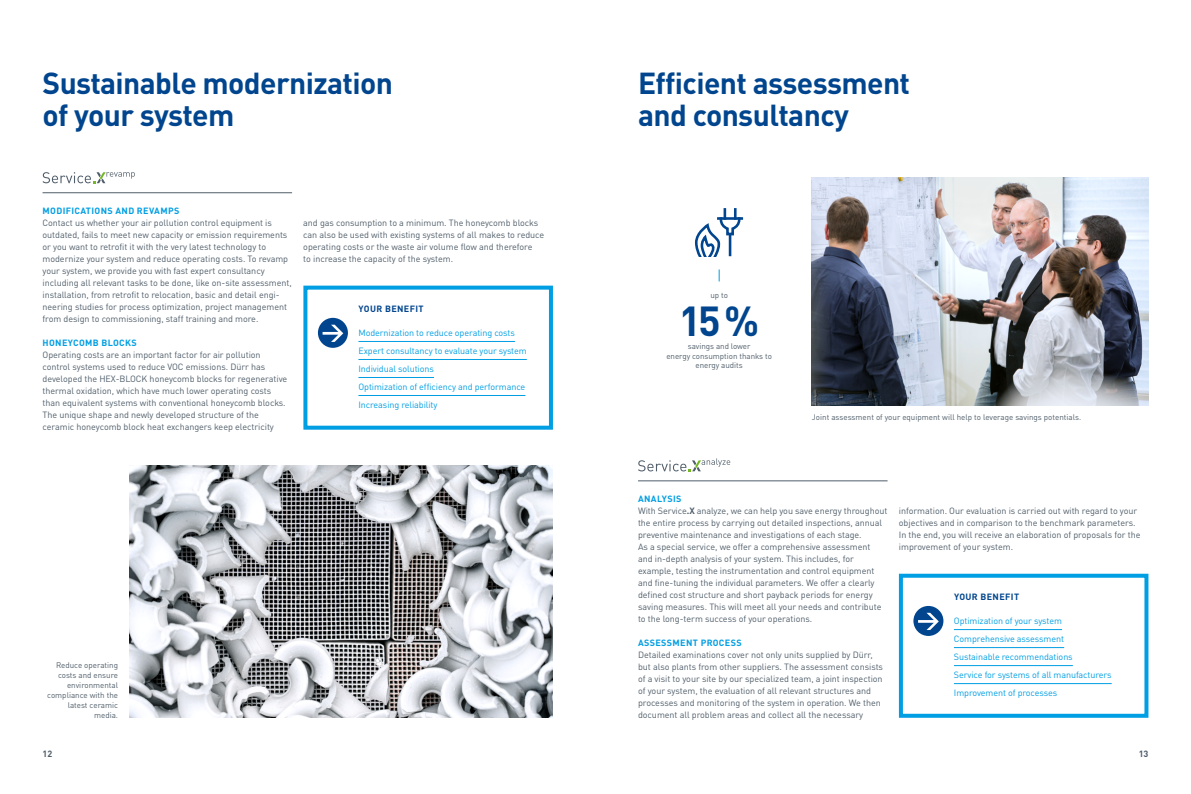
<style>
.page{position:relative;width:1191px;height:794px;background:#fff}
.page>*{position:absolute;margin:0;border:0;box-sizing:border-box;transform-origin:0 0}
.t1{font:700 41.4px "DIN Pro";color:#00458e}
.t2{font:700 30px/32px "DIN Pro";letter-spacing:-.02em;color:#00458e}
.t3{font:9px/12px "DIN Pro";letter-spacing:-.005em;color:#505e6a}
.t4{font:9px/18px "DIN Pro";letter-spacing:-.01em;color:#009ee3}
.t5{font:700 9px "DIN Pro";letter-spacing:.04em;color:#009ee3}
.t6{font:700 9px "DIN Pro";letter-spacing:.04em;color:#00458e}
.t7{font:700 9px "DIN Pro";color:#505e6a}
.t8{font:8px/10px "DIN Pro";color:#505e6a;text-align:center}
.s1{font-weight:700;color:#009ee3}
.s2{font-weight:700}
</style>
<div class="page">
<img style="left:812px;top:178px;width:336px;height:228px">
<img style="left:129px;top:466px;width:424px;height:252px">
<svg style="left:695px;top:209px;width:46px;height:47px"></svg>
<hr style="left:43px;top:193px;width:249px;height:1px;background:#505e6a">
<hr style="left:358px;top:341px;width:157px;height:1px;background:#009ee3">
<hr style="left:358px;top:359px;width:169px;height:1px;background:#009ee3">
<hr style="left:358px;top:377px;width:76px;height:1px;background:#009ee3">
<hr style="left:358px;top:395px;width:167px;height:1px;background:#009ee3">
<div style="left:303px;top:286px;width:250px;height:144px;border:4px solid #009ee3"></div>
<div style="left:318px;top:318px;width:30px;height:30px;background:#00458e;border-radius:50%"></div>
<svg style="left:322px;top:325px;width:21px;height:17px"></svg>
<hr style="left:638px;top:481px;width:249px;height:1px;background:#505e6a">
<hr style="left:954px;top:629px;width:108px;height:1px;background:#009ee3">
<hr style="left:954px;top:647px;width:110px;height:1px;background:#009ee3">
<hr style="left:954px;top:665px;width:118px;height:1px;background:#009ee3">
<hr style="left:954px;top:683px;width:157px;height:1px;background:#009ee3">
<div style="left:899px;top:574px;width:249px;height:144px;border:4px solid #009ee3"></div>
<div style="left:913px;top:606px;width:30px;height:30px;background:#00458e;border-radius:50%"></div>
<svg style="left:918px;top:613px;width:20px;height:17px"></svg>
<svg style="left:719px;top:269px;width:1px;height:12px"></svg>
<svg style="left:43px;top:172px;width:92px;height:11px"></svg>
<svg style="left:638px;top:458px;width:92px;height:13px"></svg>
<h2 class="t2" style="left:43px;top:63px;width:352px">Sustainable modernization of your system</h2>
<h2 class="t2" style="left:638px;top:63px;width:274px">Efficient assessment and consultancy</h2>
<p class="t5" style="left:43px;top:203px;width:138px">MODIFICATIONS AND REVAMPS</p>
<p class="t3" style="left:43px;top:215px;width:251px">Contact us whether your air pollution control equipment is outdated, fails to meet new capacity or emission requirements or you want to retrofit it with the very latest technology to modernize your system and reduce operating costs. To revamp your system, we provide you with fast expert consultancy including all relevant tasks to be done, like on-site assessment, installation, from retrofit to relocation, basic and detail engi&shy;neering studies for process optimization, project management from design to commissioning, staff training and more.</p>
<p class="t5" style="left:43px;top:335px;width:96px">HONEYCOMB BLOCKS</p>
<p class="t3" style="left:43px;top:347px;width:246px">Operating costs are an important factor for air pollution control systems used to reduce VOC emissions. Dürr has developed the HEX-BLOCK honeycomb blocks for regenerative thermal oxidation, which have much lower operating costs than equivalent systems with conventional honeycomb blocks.<br>The unique shape and newly developed structure of the ceramic honeycomb block heat exchangers keep electricity</p>
<p class="t3" style="left:303px;top:215px;width:242px">and gas consumption to a minimum. The honeycomb blocks can also be used with existing systems of all makes to reduce operating costs or the waste air volume flow and therefore<br>to increase the capacity of the system.</p>
<p class="t6" style="left:358px;top:301px;width:67px">YOUR BENEFIT</p>
<p class="t4" style="left:358px;top:322px;width:170px">Modernization to reduce operating costs Expert consultancy to evaluate your system Individual solutions<br>Optimization of efficiency and performance Increasing reliability</p>
<p class="t8" style="left:710px;top:290px;width:19px">up to</p>
<h1 class="t1" style="left:679px;top:287px;width:82px">15%</h1>
<p class="t8" style="left:666px;top:341px;width:107px;line-height:9.5px">savings and lower<br>energy consumption thanks to energy audits</p>
<p class="t8" style="left:812px;top:411px;width:271px">Joint assessment of your equipment will help to leverage savings potentials.</p>
<p class="t3" style="left:638px;top:491px;width:251px"><span class="s1">ANALYSIS<br></span>With Service<span class="s2">.X</span> analyze, we can help you save energy throughout the entire process by carrying out detailed inspections, annual preventive maintenance and investigations of each stage.<br>As a special service, we offer a comprehensive assessment<br>and in-depth analysis of your system. This includes, for example, testing the instrumentation and control equipment and fine-tuning the individual parameters. We offer a clearly defined cost structure and short payback periods for energy saving measures. This will meet all your needs and contribute to the long-term success of your operations.</p>
<p class="t5" style="left:638px;top:635px;width:105px">ASSESSMENT PROCESS</p>
<p class="t3" style="left:638px;top:647px;width:246px">Detailed examinations cover not only units supplied by Dürr, but also plants from other suppliers. The assessment consists of a visit to your site by our specialized team, a joint inspection of your system, the evaluation of all relevant structures and processes and monitoring of the system in operation. We then document all problem areas and collect all the necessary</p>
<p class="t3" style="left:899px;top:503px;width:243px">information. Our evaluation is carried out with regard to your objectives and in comparison to the benchmark parameters.<br>In the end, you will receive an elaboration of proposals for the improvement of your system.</p>
<p class="t6" style="left:954px;top:589px;width:67px">YOUR BENEFIT</p>
<p class="t4" style="left:954px;top:610px;width:159px">Optimization of your system<br>Comprehensive assessment<br>Sustainable recommendations<br>Service for systems of all manufacturers<br>Improvement of processes</p>
<p class="t8" style="left:47px;top:659px;width:72px;text-align:right">Reduce operating costs and ensure environmental compliance with the latest ceramic media.</p>
<p class="t7" style="left:43px;top:746px;width:11px">12</p>
<p class="t7" style="left:1138px;top:746px;width:11px">13</p>
</div>
